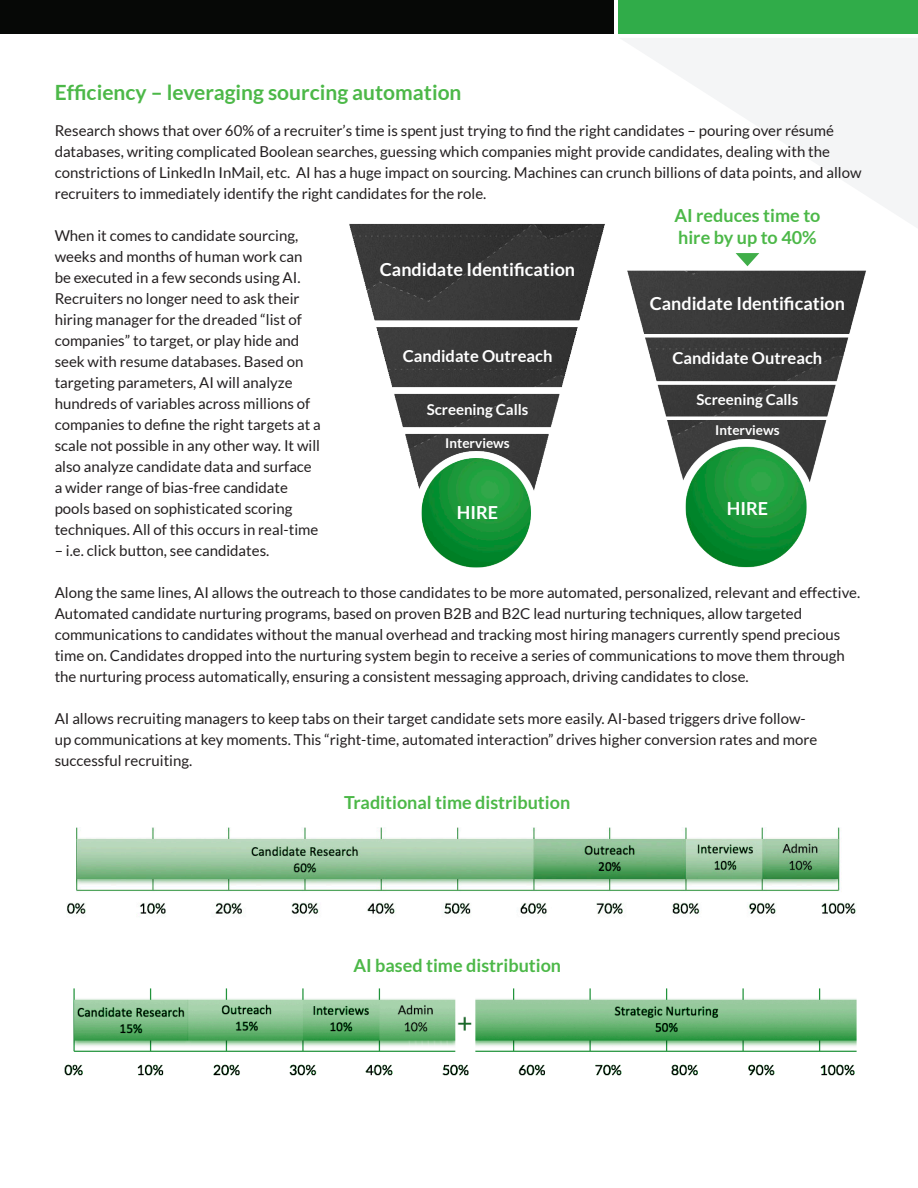
<style>
.page{position:relative;width:918px;height:1188px;background:#fff}
.page>*{position:absolute;margin:0;border:0;box-sizing:border-box;transform-origin:0 0}
.t1{font:700 21px "Lato";color:#4cb848}
.t2{font:700 18px/21.6px "Lato";color:#4cb848}
.t3{font:700 18px "Lato";color:#fff}
.t4{font:700 16.5px "Lato";color:#fff}
.t5{font:15px/21px "Lato";color:#231f20}
.t6{font:700 15px "Lato";color:#fff}
.t7{font:700 13.5px "Lato";color:#fff}
</style>
<div class="page">
<div style="left:619px;top:0;width:299px;height:34px;background:#30ac49"></div>
<div style="left:0;top:0;width:614px;height:34px;background:#060806"></div>
<svg style="left:621px;top:38px;width:297px;height:190px;fill:#f4f5f6"></svg>
<img style="left:349px;top:223px;width:256px;height:345px">
<img style="left:592px;top:266px;width:274px;height:302px">
<svg style="left:736px;top:253px;width:23px;height:13px"></svg>
<img style="left:67px;top:827px;width:789px;height:90px">
<img style="left:64px;top:988px;width:793px;height:88px">
<p class="t1" style="left:55px;top:81px;width:408px">Efficiency – leveraging sourcing automation</p>
<p class="t5" style="left:55px;top:120px;width:808px">Research shows that over 60% of a recruiter’s time is spent just trying to find the right candidates – pouring over résumé databases, writing complicated Boolean searches, guessing which companies might provide candidates, dealing with the constrictions of LinkedIn InMail, etc. AI has a huge impact on sourcing. Machines can crunch billions of data points, and allow recruiters to immediately identify the right candidates for the role.</p>
<p class="t5" style="left:55px;top:225px;width:268px">When it comes to candidate sourcing, weeks and months of human work can be executed in a few seconds using AI.<br>Recruiters no longer need to ask their hiring manager for the dreaded “list of companies” to target, or play hide and seek with resume databases. Based on targeting parameters, AI will analyze hundreds of variables across millions of companies to define the right targets at a scale not possible in any other way. It will also analyze candidate data and surface a wider range of bias-free candidate pools based on sophisticated scoring techniques. All of this occurs in real-time</p>
<p class="t5" style="left:55px;top:540px;width:216px">– i.e. click button, see candidates.</p>
<p class="t5" style="left:55px;top:582px;width:807px">Along the same lines, AI allows the outreach to those candidates to be more automated, personalized, relevant and effective.<br>Automated candidate nurturing programs, based on proven B2B and B2C lead nurturing techniques, allow targeted communications to candidates without the manual overhead and tracking most hiring managers currently spend precious time on. Candidates dropped into the nurturing system begin to receive a series of communications to move them through the nurturing process automatically, ensuring a consistent messaging approach, driving candidates to close.</p>
<p class="t5" style="left:55px;top:708px;width:764px">AI allows recruiting managers to keep tabs on their target candidate sets more easily. AI-based triggers drive follow&shy;up communications at key moments. This “right-time, automated interaction” drives higher conversion rates and more successful recruiting.</p>
<p class="t2" style="left:674px;top:205px;width:148px">AI reduces time to hire by up to 40%</p>
<p class="t3" style="left:380px;top:259px;width:197px">Candidate Identification</p>
<p class="t3" style="left:650px;top:293px;width:197px">Candidate Identification</p>
<p class="t4" style="left:403px;top:346px;width:151px">Candidate Outreach</p>
<p class="t4" style="left:673px;top:349px;width:151px">Candidate Outreach</p>
<p class="t6" style="left:697px;top:391px;width:103px">Screening Calls</p>
<p class="t6" style="left:427px;top:400px;width:103px">Screening Calls</p>
<p class="t7" style="left:715px;top:422px;width:66px">Interviews</p>
<p class="t7" style="left:445px;top:435px;width:66px">Interviews</p>
<p class="t3" style="left:727px;top:499px;width:43px">HIRE</p>
<p class="t3" style="left:457px;top:502px;width:43px">HIRE</p>
<p class="t2" style="left:344px;top:791px;width:228px">Traditional time distribution</p>
<p class="t2" style="left:353px;top:955px;width:209px">AI based time distribution</p>
</div>
